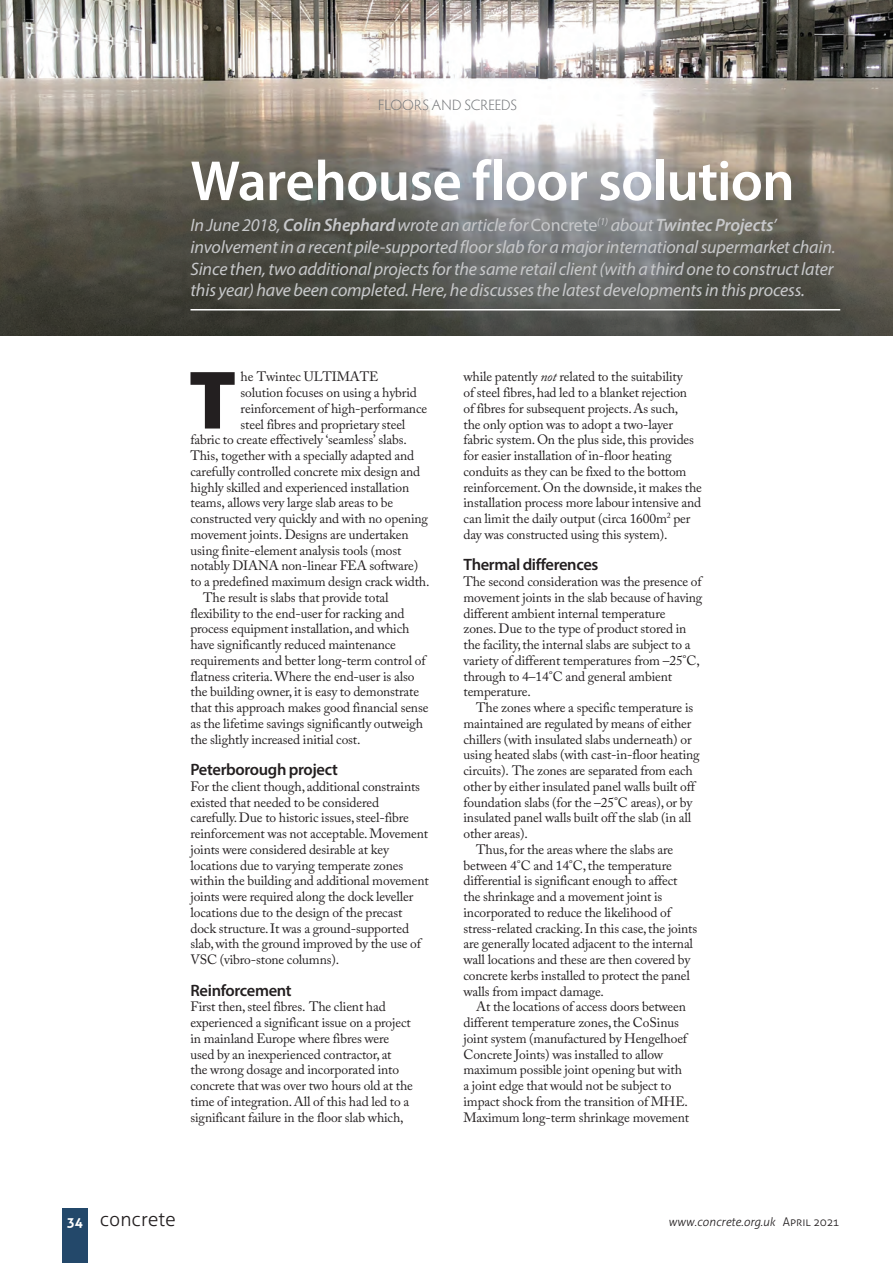
<style>
.page{position:relative;width:893px;height:1263px;background:#fff}
.page>*{position:absolute;margin:0;border:0;box-sizing:border-box;transform-origin:0 0}
.Features__Body_Text{font:900 83.55px "Myriad Pro";color:#231f20}
.Features__Headline_s{font:600 57px "Myriad Pro";letter-spacing:-.015em;color:#fff}
.t1{font:300 19.5px "Aller";color:#231f20}
.Features__Standfirst{font:italic 18px/21.6px "Myriad Pro";letter-spacing:-.01em;color:#c7c8ca}
.Features__Cross_head{font:600 16.5px "Myriad Pro";letter-spacing:-.02em;color:#231f20}
.Running_head{font:300 15px "Hypatia Sans Pro";color:#76787b}
.Features__Body_Text-2{font:13.5px/15.8px "Adobe Caslon Pro";letter-spacing:-.01em;color:#231f20}
.t2{font:700 13.5px "Aller";color:#fff}
.t3{font:italic 300 12px "Aller";color:#231f20}
.s1{font-weight:600}
.s2{font-style:normal}
.s3{font-style:italic}
</style>
<div class="page">
<img style="left:0;top:0;width:893px;height:336px">
<hr style="left:190px;top:309px;width:650px;height:1px;background:#fff">
<div style="left:62px;top:1208px;width:26px;height:55px;background:#23486a"></div>
<p class="Running_head" style="left:378px;top:95px;width:141px">FLOORS AND SCREEDS</p>
<p class="Features__Headline_s" style="left:190px;top:145px;width:606px">Warehouse floor solution</p>
<p class="Features__Standfirst" style="left:190px;top:214px;width:647px">In June 2018, <span class="s1">Colin Shephard</span> wrote an article for <span class="s2">Concrete</span><sup>(1)</sup> about <span class="s1">Twintec Projects</span>’ involvement in a recent pile-supported floor slab for a major international supermarket chain.<br>Since then, two additional projects for the same retail client (with a third one to construct later this year) have been completed. Here, he discusses the latest developments in this process.</p>
<p class="Features__Body_Text" style="left:189px;top:345px;width:49px">T</p>
<p class="Features__Body_Text-2" style="left:241px;top:369px;width:139px">he Twintec ULTIMATE</p>
<p class="Features__Body_Text-2" style="left:241px;top:384px;width:178px">solution focuses on using a hybrid</p>
<p class="Features__Body_Text-2" style="left:241px;top:400px;width:188px">reinforcement of high-performance</p>
<p class="Features__Body_Text-2" style="left:241px;top:416px;width:166px">steel fibres and proprietary steel</p>
<p class="Features__Body_Text-2" style="left:190px;top:432px;width:218px">fabric to create effectively ‘seamless’ slabs.</p>
<p class="Features__Body_Text-2" style="left:190px;top:447px;width:225px">This, together with a specially adapted and</p>
<p class="Features__Body_Text-2" style="left:190px;top:463px;width:231px">carefully controlled concrete mix design and</p>
<p class="Features__Body_Text-2" style="left:190px;top:479px;width:220px">highly skilled and experienced installation</p>
<p class="Features__Body_Text-2" style="left:190px;top:495px;width:204px">teams, allows very large slab areas to be</p>
<p class="Features__Body_Text-2" style="left:190px;top:510px;width:239px">constructed very quickly and with no opening</p>
<p class="Features__Body_Text-2" style="left:190px;top:526px;width:220px">movement joints. Designs are undertaken</p>
<p class="Features__Body_Text-2" style="left:190px;top:542px;width:212px">using finite-element analysis tools (most</p>
<p class="Features__Body_Text-2" style="left:190px;top:558px;width:229px">notably DIANA non-linear FEA software)</p>
<p class="Features__Body_Text-2" style="left:190px;top:573px;width:240px">to a predefined maximum design crack width.</p>
<p class="Features__Body_Text-2" style="left:190px;top:589px;width:239px;text-indent:13px">The result is slabs that provide total flexibility to the end-user for racking and process equipment installation, and which have significantly reduced maintenance requirements and better long-term control of flatness criteria. Where the end-user is also the building owner, it is easy to demonstrate that this approach makes good financial sense as the lifetime savings significantly outweigh the slightly increased initial cost.</p>
<p class="Features__Cross_head" style="left:190px;top:759px;width:149px">Peterborough project</p>
<p class="Features__Body_Text-2" style="left:190px;top:778px;width:240px">For the client though, additional constraints existed that needed to be considered carefully. Due to historic issues, steel-fibre reinforcement was not acceptable. Movement joints were considered desirable at key locations due to varying temperate zones within the building and additional movement joints were required along the dock leveller locations due to the design of the precast dock structure. It was a ground-supported slab, with the ground improved by the use of VSC (vibro-stone columns).</p>
<p class="Features__Cross_head" style="left:190px;top:979px;width:103px">Reinforcement</p>
<p class="Features__Body_Text-2" style="left:190px;top:999px;width:224px">First then, steel fibres. The client had experienced a significant issue on a project in mainland Europe where fibres were used by an inexperienced contractor, at<br>the wrong dosage and incorporated into concrete that was over two hours old at the time of integration. All of this had led to a significant failure in the floor slab which,</p>
<p class="Features__Body_Text-2" style="left:463px;top:369px;width:240px">while patently <span class="s3">not</span> related to the suitability<br>of steel fibres, had led to a blanket rejection<br>of fibres for subsequent projects. As such,<br>the only option was to adopt a two-layer fabric system. On the plus side, this provides for easier installation of in-floor heating conduits as they can be fixed to the bottom reinforcement. On the downside, it makes the installation process more labour intensive and can limit the daily output (circa 1600m<sup>2</sup> per day was constructed using this system).</p>
<p class="Features__Cross_head" style="left:463px;top:554px;width:136px">Thermal differences</p>
<p class="Features__Body_Text-2" style="left:463px;top:573px;width:240px">The second consideration was the presence of movement joints in the slab because of having different ambient internal temperature<br>zones. Due to the type of product stored in the facility, the internal slabs are subject to a variety of different temperatures from –25°C, through to 4–14°C and general ambient temperature.</p>
<p class="Features__Body_Text-2" style="left:463px;top:699px;width:238px;text-indent:13px">The zones where a specific temperature is maintained are regulated by means of either chillers (with insulated slabs underneath) or using heated slabs (with cast-in-floor heating circuits). The zones are separated from each other by either insulated panel walls built off foundation slabs (for the –25°C areas), or by insulated panel walls built off the slab (in all other areas).</p>
<p class="Features__Body_Text-2" style="left:463px;top:841px;width:235px;text-indent:13px">Thus, for the areas where the slabs are between 4°C and 14°C, the temperature differential is significant enough to affect the shrinkage and a movement joint is incorporated to reduce the likelihood of stress-related cracking. In this case, the joints are generally located adjacent to the internal wall locations and these are then covered by concrete kerbs installed to protect the panel walls from impact damage.</p>
<p class="Features__Body_Text-2" style="left:463px;top:999px;width:227px;text-indent:13px">At the locations of access doors between different temperature zones, the CoSinus joint system (manufactured by Hengelhoef Concrete Joints) was installed to allow maximum possible joint opening but with a joint edge that would not be subject to impact shock from the transition of MHE.<br>Maximum long-term shrinkage movement</p>
<p class="t2" style="left:67px;top:1213px;width:18px">34</p>
<p class="t1" style="left:100px;top:1208px;width:78px">concrete</p>
<p class="t3" style="left:668px;top:1215px;width:172px">www.concrete.org.uk <span class="s2">April 2021</span></p>
</div>
